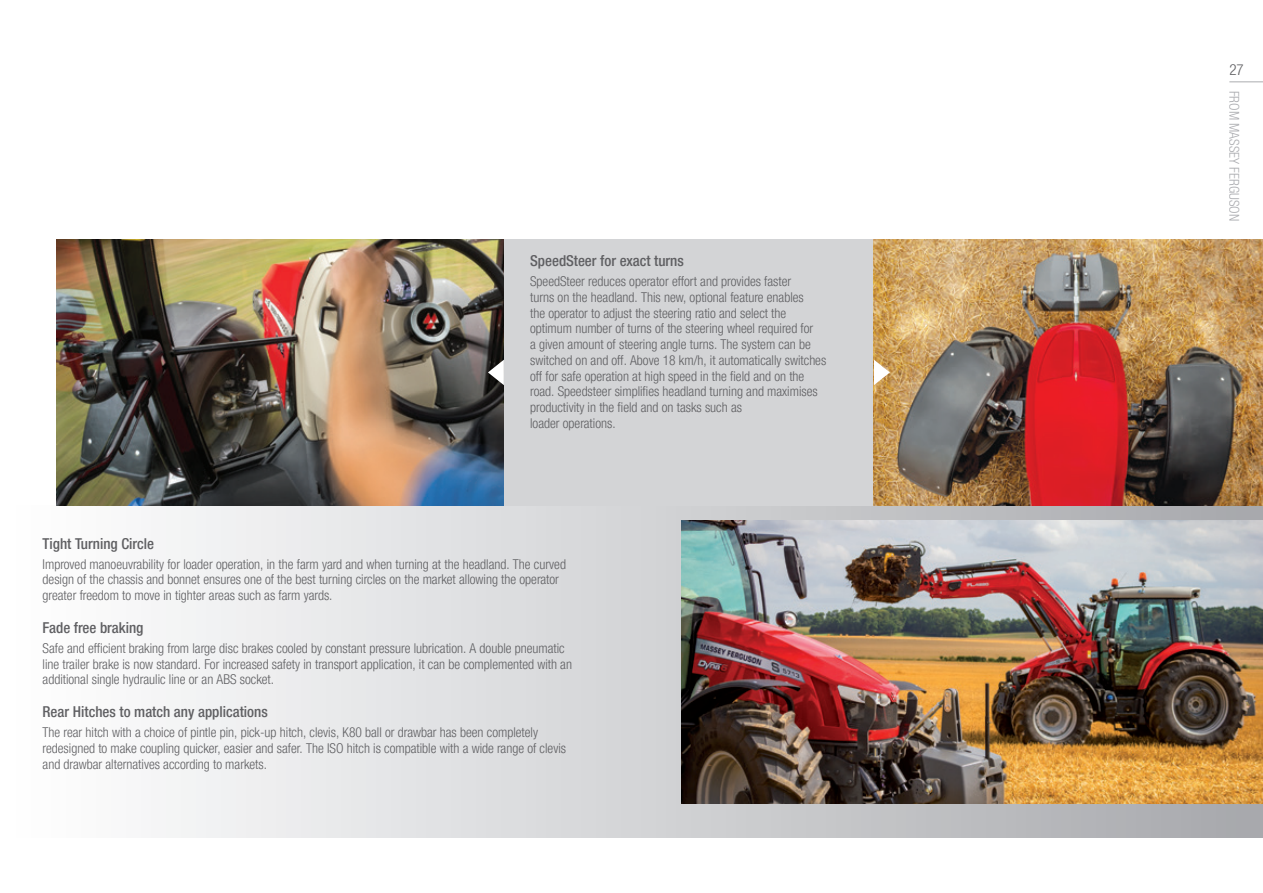
<style>
.page{position:relative;width:1263px;height:893px;background:#fff}
.page>*{position:absolute;margin:0;border:0;box-sizing:border-box;transform-origin:0 0}
.t1{font:500 condensed 15px "Helvetica Neue LTW1 G";color:#5f5f62}
.t2{font:300 condensed 15px "Helvetica Neue LTW1 G";color:#5f5f62}
.t3{font:300 condensed 13.5px/15.8px "Helvetica Neue LTW1 G";color:#5f5f62}
.t4{font:300 condensed 13.5px "Helvetica Neue LTW1 G";color:#abacb0}
</style>
<div class="page">
<div style="left:0;top:505px;width:1263px;height:333px;background:linear-gradient(to right,#fff,#a7a8ac)"></div>
<div style="left:303px;top:239px;width:960px;height:266px;background:#d3d4d6"></div>
<img style="left:681px;top:521px;width:582px;height:283px">
<img style="left:874px;top:239px;width:389px;height:266px">
<img style="left:0;top:505px;width:14px;height:333px">
<img style="left:57px;top:239px;width:447px;height:266px">
<svg style="left:488px;top:360px;width:16px;height:25px"></svg>
<svg style="left:874px;top:360px;width:16px;height:25px"></svg>
<hr style="left:1229px;top:81px;width:34px;height:1px;background:#abacb0">
<p class="t1" style="left:530px;top:252px;width:155px">SpeedSteer for exact turns</p>
<p class="t3" style="left:530px;top:274px;width:263px">SpeedSteer reduces operator effort and provides faster</p>
<p class="t3" style="left:530px;top:289px;width:275px">turns on the headland. This new, optional feature enables</p>
<p class="t3" style="left:530px;top:305px;width:298px">the operator to adjust the steering ratio and select the optimum number of turns of the steering wheel required for<br>a given amount of steering angle turns. The system can be switched on and off. Above 18 km/h, it automatically switches off for safe operation at high speed in the field and on the road. Speedsteer simplifies headland turning and maximises productivity in the field and on tasks such as</p>
<p class="t3" style="left:530px;top:415px;width:87px">loader operations.</p>
<p class="t1" style="left:43px;top:534px;width:113px">Tight Turning Circle</p>
<p class="t3" style="left:43px;top:556px;width:525px">Improved manoeuvrability for loader operation, in the farm yard and when turning at the headland. The curved design of the chassis and bonnet ensures one of the best turning circles on the market allowing the operator greater freedom to move in tighter areas such as farm yards.</p>
<p class="t1" style="left:43px;top:619px;width:102px">Fade free braking</p>
<p class="t3" style="left:43px;top:640px;width:531px">Safe and efficient braking from large disc brakes cooled by constant pressure lubrication. A double pneumatic line trailer brake is now standard. For increased safety in transport application, it can be complemented with an additional single hydraulic line or an ABS socket.</p>
<p class="t1" style="left:43px;top:703px;width:227px">Rear Hitches to match any applications</p>
<p class="t3" style="left:43px;top:725px;width:525px">The rear hitch with a choice of pintle pin, pick-up hitch, clevis, K80 ball or drawbar has been completely redesigned to make coupling quicker, easier and safer. The ISO hitch is compatible with a wide range of clevis and drawbar alternatives according to markets.</p>
<p class="t2" style="left:1229px;top:61px;width:16px">27</p>
<p class="t4" style="left:1242px;top:91px;width:132px;rotate:90deg">FROM MASSEY FERGUSON</p>
</div>
